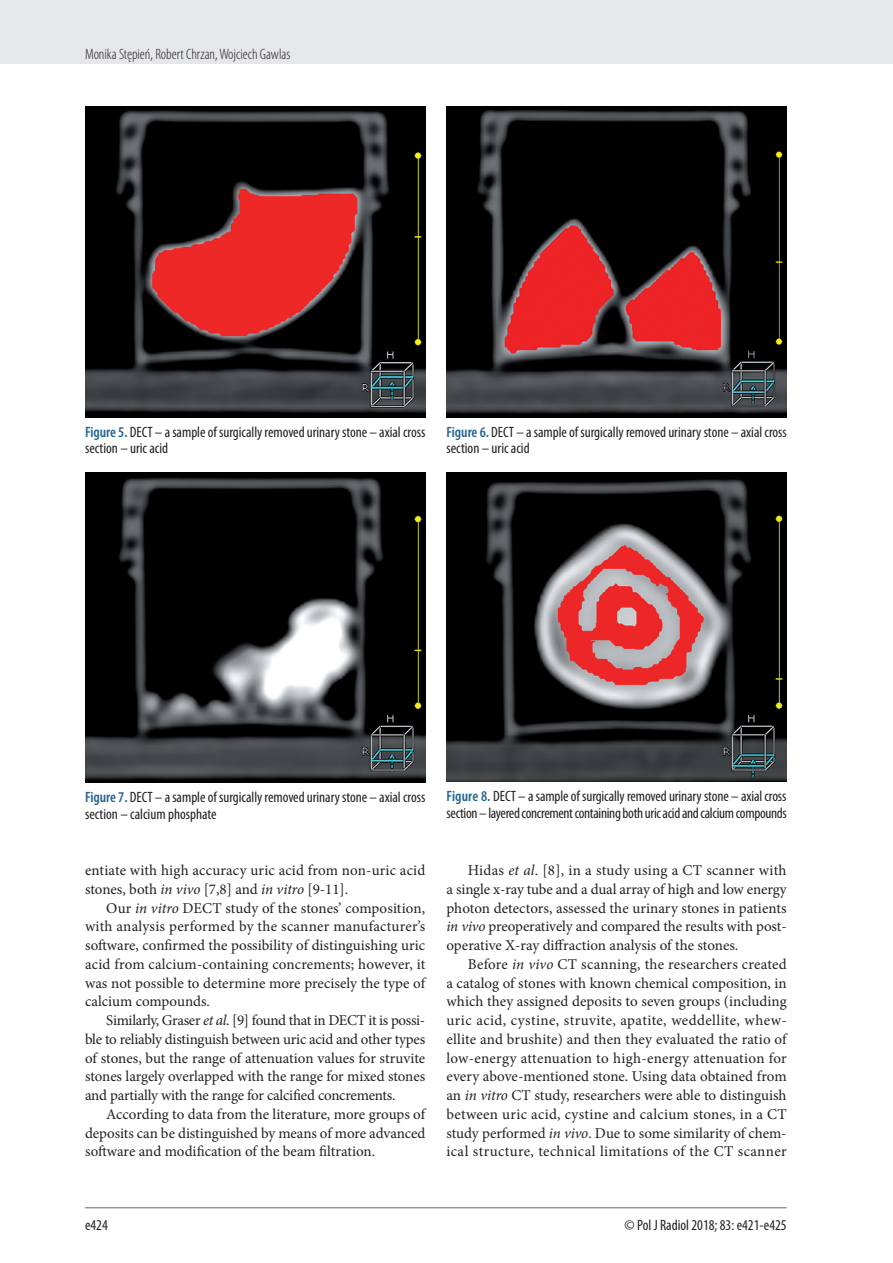
<style>
.page{position:relative;width:893px;height:1263px;background:#fff}
.page>*{position:absolute;margin:0;border:0;box-sizing:border-box;transform-origin:0 0}
.t1{font:15px/18.8px "Minion Pro";color:#231f20;text-align:justify}
.t2{font:condensed 15px/16.5px "Myriad Pro";color:#231f20}
.t3{font:condensed 15px/16.5px "Myriad Pro";letter-spacing:-.02em;color:#231f20}
.t4{font:300 condensed 15px "Myriad Pro";color:#231f20}
.s1{font-weight:600;color:#24648f}
.s2{font-style:italic}
</style>
<div class="page">
<div style="left:0;top:0;width:893px;height:64px;background:#e6e7e9"></div>
<hr style="left:85px;top:1207px;width:702px;height:1px;background:#939598">
<img style="left:85px;top:106px;width:340px;height:311px">
<img style="left:446px;top:106px;width:341px;height:311px">
<img style="left:85px;top:472px;width:340px;height:311px">
<img style="left:446px;top:472px;width:341px;height:309px">
<p class="t4" style="left:85px;top:45px;width:207px">Monika Stępień, Robert Chrzan, Wojciech Gawlas</p>
<p class="t2" style="left:85px;top:423px;width:342px"><span class="s1">Figure 5.</span> DECT – a sample of surgically removed urinary stone – axial cross section – uric acid</p>
<p class="t2" style="left:446px;top:423px;width:342px"><span class="s1">Figure 6.</span> DECT – a sample of surgically removed urinary stone – axial cross section – uric acid</p>
<p class="t2" style="left:85px;top:789px;width:342px"><span class="s1">Figure 7.</span> DECT – a sample of surgically removed urinary stone – axial cross section – calcium phosphate</p>
<p class="t1" style="left:85px;top:861px;width:342px">entiate with high accuracy uric acid from non-uric acid stones, both <span class="s2">in vivo</span> [7,8] and <span class="s2">in vitro</span> [9-11].</p>
<p class="t1" style="left:85px;top:898px;width:342px;text-indent:21px">Our <span class="s2">in vitro</span> DECT study of the stones’ composition, with analysis performed by the scanner manufacturer’s software, confirmed the possibility of distinguishing uric acid from calcium-containing concrements; however, it was not possible to determine more precisely the type of calcium compounds.</p>
<p class="t1" style="left:85px;top:1011px;width:342px;text-indent:21px">Similarly, Graser <span class="s2">et al</span>. [9] found that in DECT it is possi&shy;ble to reliably distinguish between uric acid and other types of stones, but the range of attenuation values for struvite stones largely overlapped with the range for mixed stones and partially with the range for calcified concrements.</p>
<p class="t1" style="left:85px;top:1105px;width:342px;text-indent:21px">According to data from the literature, more groups of deposits can be distinguished by means of more advanced software and modification of the beam filtration.</p>
<p class="t3" style="left:446px;top:788px;width:342px"><span class="s1">Figure 8.</span> DECT – a sample of surgically removed urinary stone – axial cross section – layered concrement containing both uric acid and calcium compounds</p>
<p class="t1" style="left:446px;top:861px;width:342px;text-indent:21px">Hidas <span class="s2">et al</span>. [8], in a study using a CT scanner with a single x-ray tube and a dual array of high and low energy photon detectors, assessed the urinary stones in patients <span class="s2">in vivo</span> preoperatively and compared the results with post&shy;operative X-ray diffraction analysis of the stones.</p>
<p class="t1" style="left:446px;top:955px;width:342px;text-indent:21px">Before <span class="s2">in vivo</span> CT scanning, the researchers created a catalog of stones with known chemical composition, in which they assigned deposits to seven groups (including uric acid, cystine, struvite, apatite, weddellite, whew&shy;ellite and brushite) and then they evaluated the ratio of low-energy attenuation to high-energy attenuation for every above-mentioned stone. Using data obtained from an <span class="s2">in vitro</span> CT study, researchers were able to distinguish between uric acid, cystine and calcium stones, in a CT study performed <span class="s2">in vivo</span>. Due to some similarity of chem&shy;ical structure, technical limitations of the CT scanner</p>
<p class="t2" style="left:85px;top:1216px;width:24px">e424</p>
<p class="t2" style="left:625px;top:1216px;width:164px">© Pol J Radiol 2018; 83: e421-e425</p>
</div>
